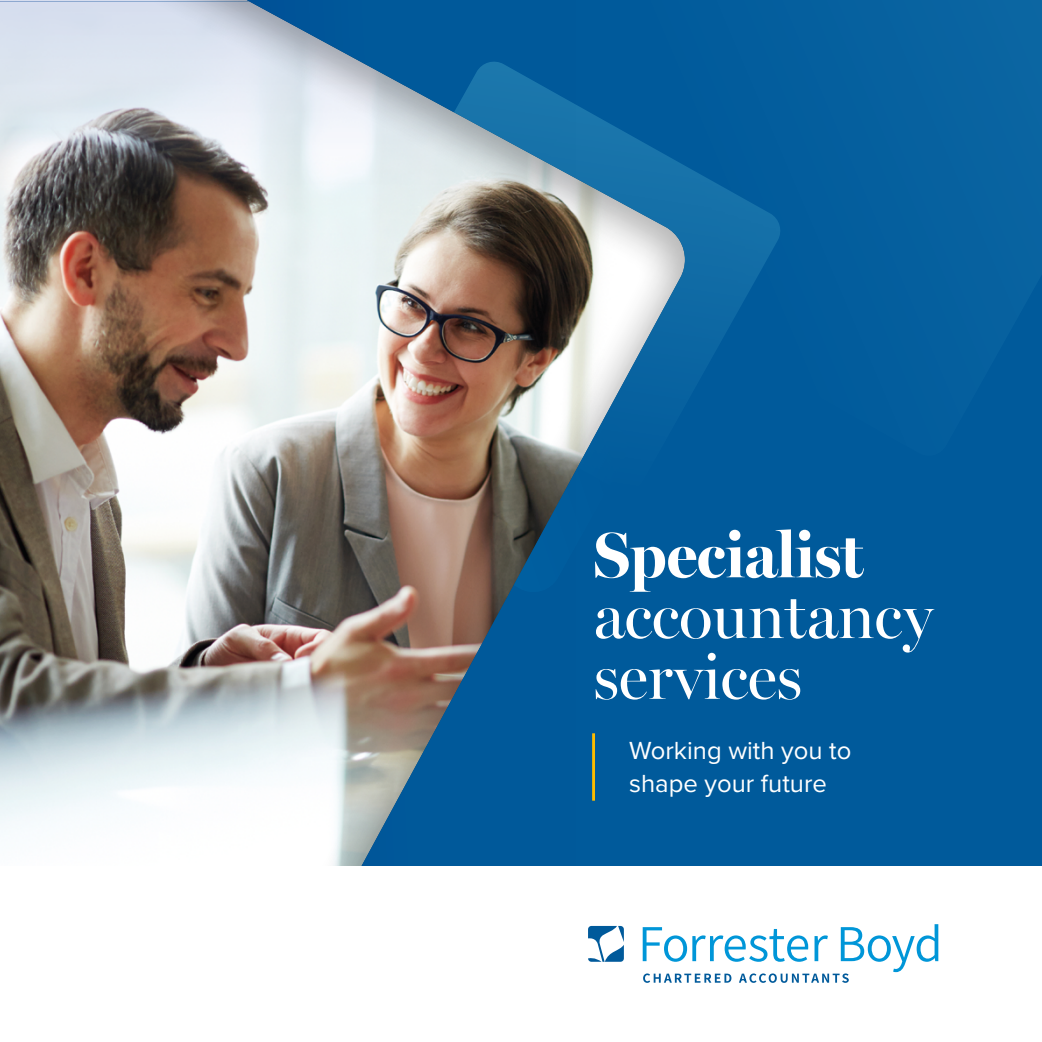
<style>
.page{position:relative;width:1042px;height:1042px;background:#fff}
.page>*{position:absolute;margin:0;border:0;box-sizing:border-box;transform-origin:0 0}
.t1{font:64.23px/60.7px "Miller Banner";letter-spacing:-.01em;color:#fff}
.t2{font:700 64.23px "Miller Banner";color:#fff}
.t3{font:25.55px/32.6px "Proxima Nova";color:#fff}
</style>
<div class="page">
<div style="left:0;top:0;width:1042px;height:866px;background:#005a9b"></div>
<svg style="left:706px;top:0;width:336px;height:365px"></svg>
<img style="left:0;top:0;width:706px;height:866px">
<svg style="left:588px;top:926px;width:36px;height:36px"></svg>
<svg style="left:643px;top:924px;width:295px;height:59px"></svg>
<h1 class="t2" style="left:593px;top:516px;width:271px">Specialist</h1>
<h1 class="t1" style="left:593px;top:585px;width:341px">accountancy services</h1>
<p class="t3" style="left:629px;top:733px;width:224px">Working with you to shape your future</p>
</div>
